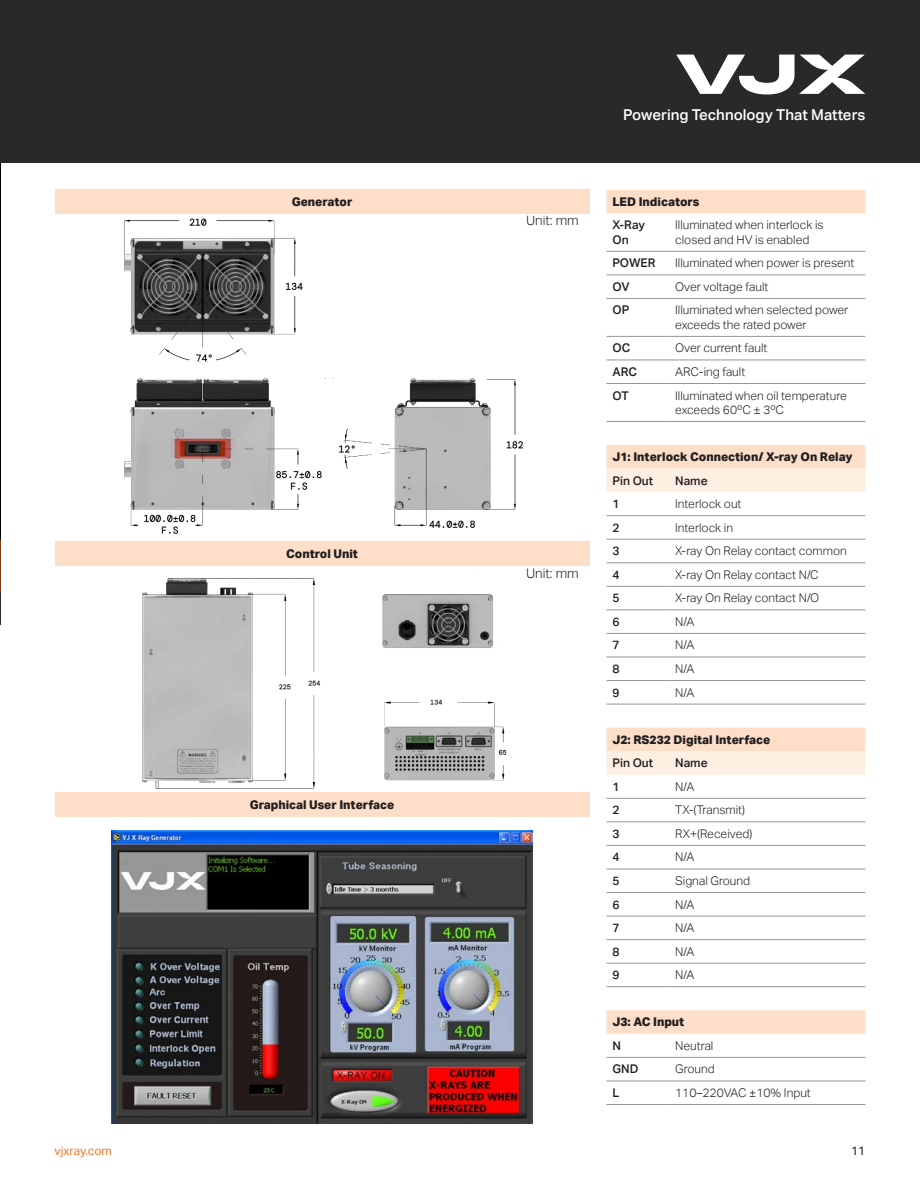
<style>
.page{position:relative;width:920px;height:1190px;background:#fff}
.page>*{position:absolute;margin:0;border:0;box-sizing:border-box;transform-origin:0 0}
.t1{font:500 15px "Aktiv Grotesk";color:#fff}
.t2{font:300 13.5px "Aktiv Grotesk";color:#231f20}
.t3{font:300 12px/14.4px "Aktiv Grotesk";color:#231f20}
.t4{font:800 12px "Aktiv Grotesk";color:#231f20}
.t5{font:500 12px/14.4px "Aktiv Grotesk";color:#231f20}
.t6{font:12px "Aktiv Grotesk";color:#f3752c}
.t7{font:12px "Aktiv Grotesk";color:#231f20}
</style>
<div class="page">
<div style="left:55px;top:792px;width:534px;height:24px;background:#fddfc9"></div>
<img style="left:0;top:0;width:1px;height:539px">
<svg style="left:0;top:539px;width:1px;height:53px"></svg>
<hr style="left:0;top:592px;width:1px;height:32px;background:#282928">
<img style="left:124px;top:218px;width:399px;height:316px">
<img style="left:55px;top:565px;width:534px;height:224px">
<div style="left:55px;top:541px;width:534px;height:24px;background:#fddfc9"></div>
<div style="left:55px;top:190px;width:534px;height:24px;background:#fddfc9"></div>
<svg style="left:606px;top:190px;width:259px;height:843px"></svg>
<svg style="left:606px;top:468px;width:259px;height:306px"></svg>
<hr style="left:606px;top:251px;width:63px;height:1px;background:#939598">
<hr style="left:669px;top:251px;width:196px;height:1px;background:#939598">
<hr style="left:606px;top:274px;width:63px;height:1px;background:#939598">
<hr style="left:669px;top:274px;width:196px;height:1px;background:#939598">
<hr style="left:606px;top:298px;width:63px;height:1px;background:#939598">
<hr style="left:669px;top:298px;width:196px;height:1px;background:#939598">
<hr style="left:606px;top:336px;width:63px;height:1px;background:#939598">
<hr style="left:669px;top:336px;width:196px;height:1px;background:#939598">
<hr style="left:606px;top:359px;width:63px;height:1px;background:#939598">
<hr style="left:669px;top:359px;width:196px;height:1px;background:#939598">
<hr style="left:606px;top:383px;width:63px;height:1px;background:#939598">
<hr style="left:669px;top:383px;width:196px;height:1px;background:#939598">
<hr style="left:606px;top:421px;width:63px;height:1px;background:#939598">
<hr style="left:669px;top:421px;width:196px;height:1px;background:#939598">
<hr style="left:606px;top:515px;width:63px;height:1px;background:#939598">
<hr style="left:669px;top:515px;width:196px;height:1px;background:#939598">
<hr style="left:606px;top:539px;width:63px;height:1px;background:#939598">
<hr style="left:669px;top:539px;width:196px;height:1px;background:#939598">
<hr style="left:606px;top:562px;width:63px;height:1px;background:#939598">
<hr style="left:669px;top:562px;width:196px;height:1px;background:#939598">
<hr style="left:606px;top:586px;width:63px;height:1px;background:#939598">
<hr style="left:669px;top:586px;width:196px;height:1px;background:#939598">
<hr style="left:606px;top:609px;width:63px;height:1px;background:#939598">
<hr style="left:669px;top:609px;width:196px;height:1px;background:#939598">
<hr style="left:606px;top:633px;width:63px;height:1px;background:#939598">
<hr style="left:669px;top:633px;width:196px;height:1px;background:#939598">
<hr style="left:606px;top:656px;width:63px;height:1px;background:#939598">
<hr style="left:669px;top:656px;width:196px;height:1px;background:#939598">
<hr style="left:606px;top:680px;width:63px;height:1px;background:#939598">
<hr style="left:669px;top:680px;width:196px;height:1px;background:#939598">
<hr style="left:606px;top:703px;width:63px;height:1px;background:#939598">
<hr style="left:669px;top:703px;width:196px;height:1px;background:#939598">
<hr style="left:606px;top:797px;width:63px;height:1px;background:#939598">
<hr style="left:669px;top:797px;width:196px;height:1px;background:#939598">
<hr style="left:606px;top:821px;width:63px;height:1px;background:#939598">
<hr style="left:669px;top:821px;width:196px;height:1px;background:#939598">
<hr style="left:606px;top:845px;width:63px;height:1px;background:#939598">
<hr style="left:669px;top:845px;width:196px;height:1px;background:#939598">
<hr style="left:606px;top:868px;width:63px;height:1px;background:#939598">
<hr style="left:669px;top:868px;width:196px;height:1px;background:#939598">
<hr style="left:606px;top:892px;width:63px;height:1px;background:#939598">
<hr style="left:669px;top:892px;width:196px;height:1px;background:#939598">
<hr style="left:606px;top:915px;width:63px;height:1px;background:#939598">
<hr style="left:669px;top:915px;width:196px;height:1px;background:#939598">
<hr style="left:606px;top:939px;width:63px;height:1px;background:#939598">
<hr style="left:669px;top:939px;width:196px;height:1px;background:#939598">
<hr style="left:606px;top:962px;width:63px;height:1px;background:#939598">
<hr style="left:669px;top:962px;width:196px;height:1px;background:#939598">
<hr style="left:606px;top:986px;width:63px;height:1px;background:#939598">
<hr style="left:669px;top:986px;width:196px;height:1px;background:#939598">
<hr style="left:606px;top:1056px;width:63px;height:1px;background:#939598">
<hr style="left:669px;top:1056px;width:196px;height:1px;background:#939598">
<hr style="left:606px;top:1080px;width:63px;height:1px;background:#939598">
<hr style="left:669px;top:1080px;width:196px;height:1px;background:#939598">
<hr style="left:606px;top:1103px;width:63px;height:1px;background:#939598">
<hr style="left:669px;top:1103px;width:196px;height:1px;background:#939598">
<img style="left:112px;top:830px;width:420px;height:292px">
<div style="left:1px;top:0;width:918px;height:163px;background:#282928"></div>
<svg style="left:676px;top:55px;width:189px;height:39px"></svg>
<p class="t1" style="left:623px;top:106px;width:243px">Powering Technology That Matters</p>
<p class="t4" style="left:291px;top:195px;width:62px">Generator</p>
<p class="t4" style="left:612px;top:195px;width:88px">LED Indicators</p>
<p class="t5" style="left:612px;top:218px;width:34px">X-Ray<br>On</p>
<p class="t3" style="left:675px;top:218px;width:150px">Illuminated when interlock is closed and HV is enabled</p>
<p class="t5" style="left:612px;top:256px;width:44px">POWER</p>
<p class="t3" style="left:675px;top:256px;width:181px">Illuminated when power is present</p>
<p class="t5" style="left:612px;top:279px;width:19px">OV</p>
<p class="t3" style="left:675px;top:279px;width:95px">Over voltage fault</p>
<p class="t5" style="left:612px;top:303px;width:18px">OP</p>
<p class="t3" style="left:675px;top:303px;width:174px">Illuminated when selected power exceeds the rated power</p>
<p class="t5" style="left:612px;top:341px;width:19px">OC</p>
<p class="t3" style="left:675px;top:341px;width:94px">Over current fault</p>
<p class="t5" style="left:612px;top:364px;width:26px">ARC</p>
<p class="t3" style="left:675px;top:364px;width:72px">ARC-ing fault</p>
<p class="t5" style="left:612px;top:388px;width:18px">OT</p>
<p class="t3" style="left:675px;top:388px;width:173px">Illuminated when oil temperature exceeds 60ºC ± 3ºC</p>
<p class="t4" style="left:612px;top:450px;width:242px">J1: Interlock Connection/ X-ray On Relay</p>
<p class="t5" style="left:612px;top:473px;width:42px">Pin Out</p>
<p class="t5" style="left:675px;top:473px;width:34px">Name</p>
<p class="t5" style="left:612px;top:496px;width:9px">1</p>
<p class="t3" style="left:675px;top:496px;width:68px">Interlock out</p>
<p class="t5" style="left:612px;top:520px;width:9px">2</p>
<p class="t3" style="left:675px;top:520px;width:59px">Interlock in</p>
<p class="t5" style="left:612px;top:543px;width:9px">3</p>
<p class="t3" style="left:675px;top:543px;width:173px">X-ray On Relay contact common</p>
<p class="t5" style="left:612px;top:567px;width:9px">4</p>
<p class="t3" style="left:675px;top:567px;width:145px">X-ray On Relay contact N/C</p>
<p class="t5" style="left:612px;top:591px;width:9px">5</p>
<p class="t3" style="left:675px;top:591px;width:146px">X-ray On Relay contact N/O</p>
<p class="t5" style="left:612px;top:614px;width:9px">6</p>
<p class="t3" style="left:675px;top:614px;width:21px">N/A</p>
<p class="t5" style="left:612px;top:638px;width:9px">7</p>
<p class="t3" style="left:675px;top:638px;width:21px">N/A</p>
<p class="t5" style="left:612px;top:661px;width:9px">8</p>
<p class="t3" style="left:675px;top:661px;width:21px">N/A</p>
<p class="t5" style="left:612px;top:685px;width:9px">9</p>
<p class="t3" style="left:675px;top:685px;width:21px">N/A</p>
<p class="t4" style="left:612px;top:732px;width:159px">J2: RS232 Digital Interface</p>
<p class="t5" style="left:612px;top:755px;width:42px">Pin Out</p>
<p class="t5" style="left:675px;top:755px;width:34px">Name</p>
<p class="t5" style="left:612px;top:779px;width:9px">1</p>
<p class="t3" style="left:675px;top:779px;width:21px">N/A</p>
<p class="t5" style="left:612px;top:802px;width:9px">2</p>
<p class="t3" style="left:675px;top:802px;width:71px">TX-(Transmit)</p>
<p class="t5" style="left:612px;top:826px;width:9px">3</p>
<p class="t3" style="left:675px;top:826px;width:79px">RX+(Received)</p>
<p class="t5" style="left:612px;top:849px;width:9px">4</p>
<p class="t3" style="left:675px;top:849px;width:21px">N/A</p>
<p class="t5" style="left:612px;top:873px;width:9px">5</p>
<p class="t3" style="left:675px;top:873px;width:76px">Signal Ground</p>
<p class="t5" style="left:612px;top:896px;width:9px">6</p>
<p class="t3" style="left:675px;top:896px;width:21px">N/A</p>
<p class="t5" style="left:612px;top:920px;width:9px">7</p>
<p class="t3" style="left:675px;top:920px;width:21px">N/A</p>
<p class="t5" style="left:612px;top:944px;width:9px">8</p>
<p class="t3" style="left:675px;top:944px;width:21px">N/A</p>
<p class="t5" style="left:612px;top:967px;width:9px">9</p>
<p class="t3" style="left:675px;top:967px;width:21px">N/A</p>
<p class="t4" style="left:612px;top:1014px;width:73px">J3: AC Input</p>
<p class="t5" style="left:612px;top:1038px;width:10px">N</p>
<p class="t3" style="left:675px;top:1038px;width:40px">Neutral</p>
<p class="t5" style="left:612px;top:1061px;width:27px">GND</p>
<p class="t3" style="left:675px;top:1061px;width:41px">Ground</p>
<p class="t5" style="left:612px;top:1085px;width:8px">L</p>
<p class="t3" style="left:675px;top:1085px;width:137px">110–220VAC ±10% Input</p>
<p class="t2" style="left:526px;top:213px;width:54px">Unit: mm</p>
<p class="t4" style="left:286px;top:546px;width:73px">Control Unit</p>
<p class="t2" style="left:526px;top:565px;width:54px">Unit: mm</p>
<p class="t4" style="left:249px;top:797px;width:146px">Graphical User Interface</p>
<p class="t6" style="left:55px;top:1143px;width:59px">vjxray.com</p>
<p class="t7" style="left:850px;top:1143px;width:16px">11</p>
</div>
